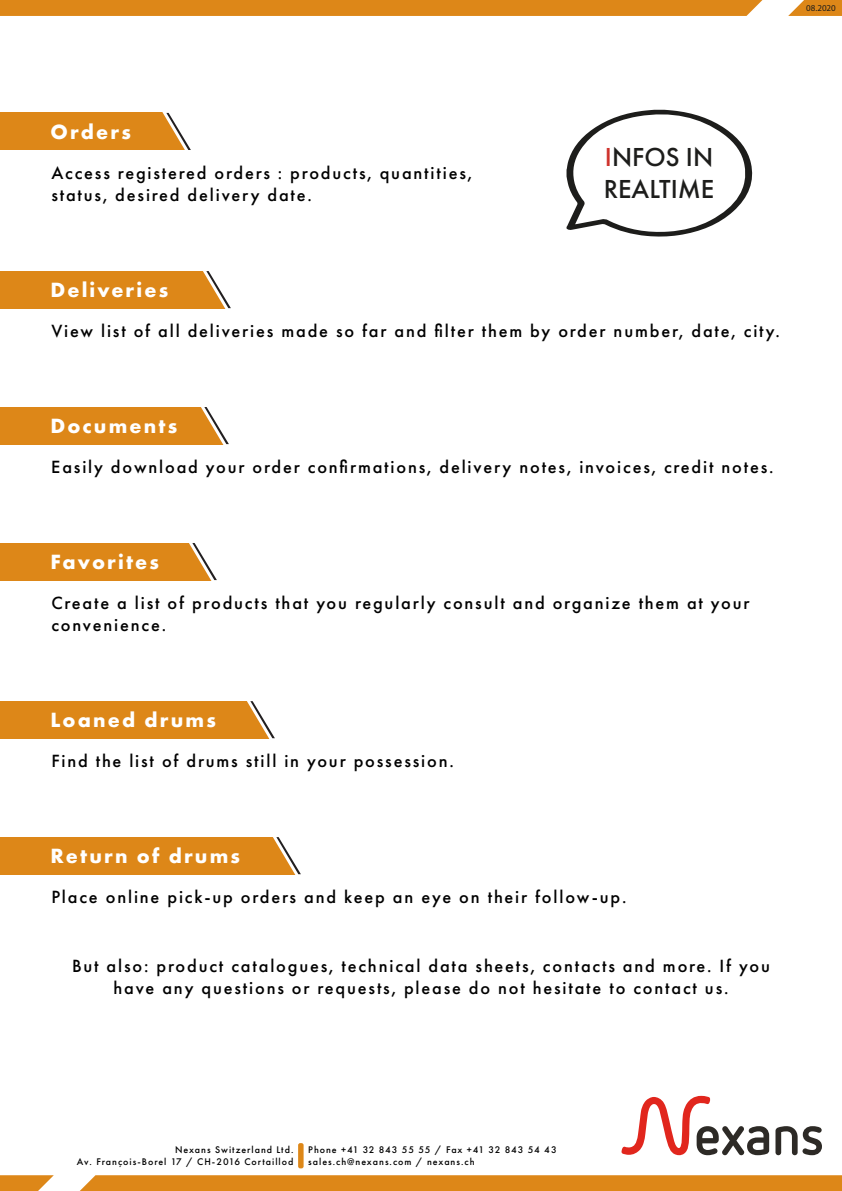
<style>
.page{position:relative;width:842px;height:1191px;background:#fff}
.page>*{position:absolute;margin:0;border:0;box-sizing:border-box;transform-origin:0 0}
.t1{font:500 27px/32.4px "Futura PT";color:#1d1d1b}
.t2{font:700 21.4px "Futura PT";letter-spacing:.1em;color:#fff}
.t3{font:500 18.4px/22px "Futura PT";letter-spacing:.1em;color:#000}
.t4{font:500 10px/12px "Futura PT";letter-spacing:.1em;color:#000;text-align:right}
.t5{font:9px "Myriad Pro";color:#1d1d1b}
.s1{color:#ce322b}
</style>
<div class="page">
<svg style="left:0;top:0;width:762px;height:16px;background:#dd881a"></svg>
<svg style="left:788px;top:0;width:54px;height:16px"></svg>
<svg style="left:80px;top:1175px;width:762px;height:16px;background:#dd8a1e"></svg>
<svg style="left:0;top:1175px;width:54px;height:16px"></svg>
<div style="left:0;top:113px;width:188px;height:37px;background:#dd8718"></div>
<svg style="left:160px;top:112px;width:31px;height:38px"></svg>
<div style="left:0;top:271px;width:226px;height:37px;background:#dd8718"></div>
<svg style="left:200px;top:271px;width:31px;height:38px"></svg>
<div style="left:0;top:407px;width:226px;height:37px;background:#dd8718"></div>
<svg style="left:198px;top:407px;width:31px;height:38px"></svg>
<div style="left:0;top:543px;width:213px;height:37px;background:#dd8718"></div>
<svg style="left:186px;top:543px;width:31px;height:38px"></svg>
<div style="left:0;top:701px;width:271px;height:37px;background:#dd8718"></div>
<svg style="left:244px;top:701px;width:31px;height:38px"></svg>
<div style="left:0;top:837px;width:296px;height:37px;background:#dd8718"></div>
<svg style="left:270px;top:837px;width:31px;height:38px"></svg>
<div style="left:298px;top:1143px;width:6px;height:25px;background:#dd8718;border-radius:2px"></div>
<svg style="left:775px;top:1126px;width:47px;height:29px"></svg>
<svg style="left:621px;top:1095px;width:148px;height:60px"></svg>
<svg style="left:566px;top:110px;width:186px;height:126px"></svg>
<p class="t5" style="left:806px;top:2px;width:31px">08.2020</p>
<p class="t2" style="left:50px;top:118px;width:82px">Orders</p>
<p class="t3" style="left:51px;top:162px;width:422px">Access registered orders : products, quantities, status, desired delivery date.</p>
<h1 class="t1" style="left:604px;top:141px;width:112px"><span class="s1">I</span>NFOS IN<br>REALTIME</h1>
<p class="t2" style="left:50px;top:276px;width:119px">Deliveries</p>
<p class="t3" style="left:51px;top:320px;width:730px">View list of all deliveries made so far and filter them by order number, date, city.</p>
<p class="t2" style="left:50px;top:412px;width:128px">Documents</p>
<p class="t3" style="left:51px;top:456px;width:724px">Easily download your order confirmations, delivery notes, invoices, credit notes.</p>
<p class="t2" style="left:50px;top:548px;width:110px">Favorites</p>
<p class="t3" style="left:51px;top:591px;width:700px">Create a list of products that you regularly consult and organize them at your convenience.</p>
<p class="t2" style="left:50px;top:706px;width:167px">Loaned drums</p>
<p class="t3" style="left:51px;top:750px;width:404px">Find the list of drums still in your possession.</p>
<p class="t2" style="left:50px;top:842px;width:191px">Return of drums</p>
<p class="t3" style="left:51px;top:885px;width:577px">Place online pick-up orders and keep an eye on their follow-up.</p>
<p class="t3" style="left:72px;top:955px;width:699px;text-align:center">But also: product catalogues, technical data sheets, contacts and more. If you have any questions or requests, please do not hesitate to contact us.</p>
<p class="t4" style="left:77px;top:1143px;width:218px">Nexans Switzerland Ltd.<br>Av. François-Borel 17 / CH-2016 Cortaillod</p>
<p class="t4" style="left:308px;top:1143px;width:250px;text-align:left">Phone +41 32 843 55 55 / Fax +41 32 843 54 43 sales.ch@nexans.com / nexans.ch</p>
</div>
